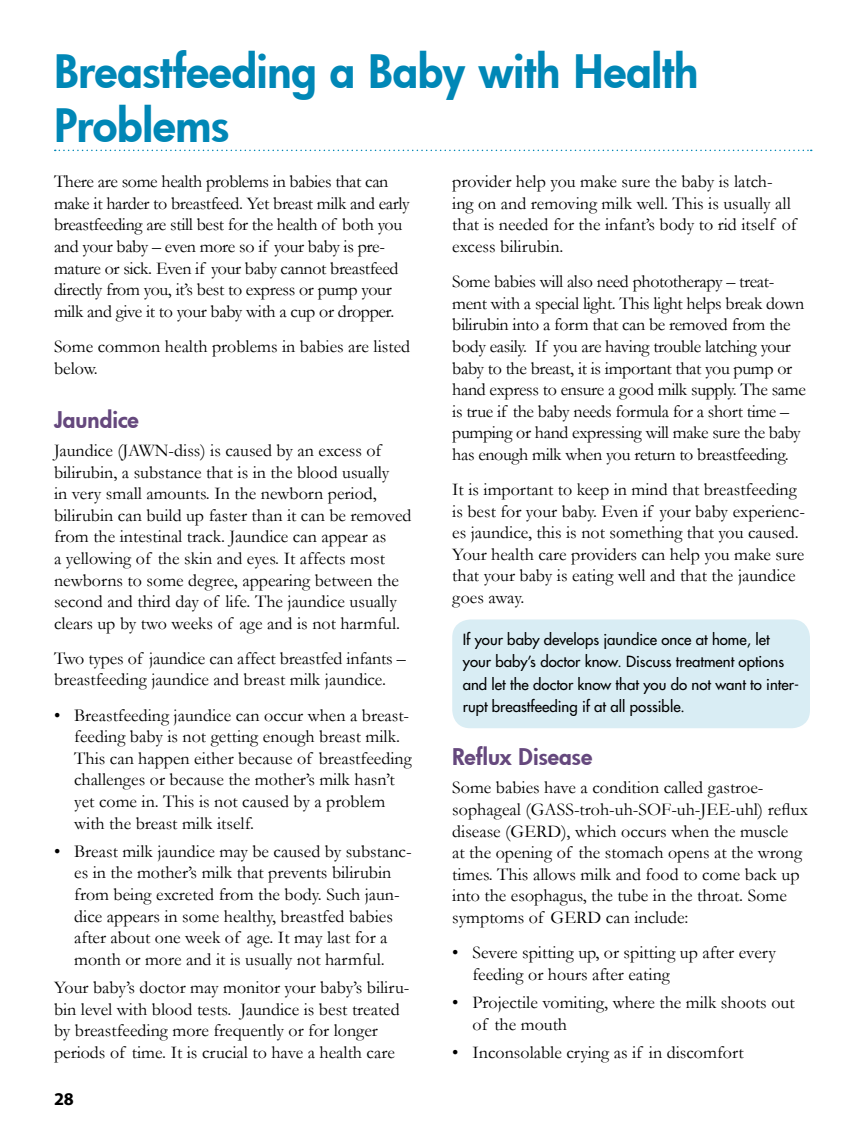
<style>
.page{position:relative;width:864px;height:1134px;background:#fff}
.page>*{position:absolute;margin:0;border:0;box-sizing:border-box;transform-origin:0 0}
.t1{font:800 45px/54px "Futura";letter-spacing:-.005em;color:#0087b6}
.Subhead_2{font:800 22.5px "Futura";color:#65487d}
.Body{font:18px/21.6px "Garamond";color:#000}
.Body-2{font:18px/21.6px "Garamond";letter-spacing:-.02em;color:#000}
.Bullet{font:18px/21.6px "Garamond";color:#000}
.t2{font:700 18px "Myriad";color:#000}
.t3{font:15px/22.5px "Futura";color:#000}
</style>
<div class="page">
<svg style="left:55px;top:150px;width:757px;height:1px"></svg>
<div style="left:452px;top:620px;width:358px;height:108px;background:#d9edf4;border-radius:18px"></div>
<h1 class="t1" style="left:54px;top:44px;width:646px">Breastfeeding a Baby with health<br>Problems</h1>
<p class="Body-2" style="left:54px;top:170px;width:357px">There are some health problems in babies that can make it harder to breastfeed. Yet breast milk and early breastfeeding are still best for the health of both you and your baby – even more so if your baby is pre&shy;mature or sick. Even if your baby cannot breastfeed directly from you, it’s best to express or pump your milk and give it to your baby with a cup or dropper.</p>
<p class="Body" style="left:54px;top:335px;width:358px">Some common health problems in babies are listed below.</p>
<p class="Subhead_2" style="left:54px;top:404px;width:86px">Jaundice</p>
<p class="Body" style="left:54px;top:439px;width:359px">Jaundice (JAWN-diss) is caused by an excess of bilirubin, a substance that is in the blood usually<br>in very small amounts. In the newborn period, bilirubin can build up faster than it can be removed from the intestinal track. Jaundice can appear as<br>a yellowing of the skin and eyes. It affects most newborns to some degree, appearing between the second and third day of life. The jaundice usually clears up by two weeks of age and is not harmful.</p>
<p class="Body" style="left:54px;top:647px;width:353px">Two types of jaundice can affect breastfed infants – breastfeeding jaundice and breast milk jaundice.</p>
<p class="Bullet" style="left:74px;top:704px;width:339px;text-indent:-20px">• Breastfeeding jaundice can occur when a breast&shy;feeding baby is not getting enough breast milk.<br>This can happen either because of breastfeeding challenges or because the mother’s milk hasn’t yet come in. This is not caused by a problem with the breast milk itself.</p>
<p class="Bullet" style="left:54px;top:840px;width:359px;text-align:center">• Breast milk jaundice may be caused by substanc&shy;es in the mother’s milk that prevents bilirubin<br>from being excreted from the body. Such jaun&shy;dice appears in some healthy, breastfed babies<br>after about one week of age. It may last for a month or more and it is usually not harmful.</p>
<p class="Body" style="left:54px;top:976px;width:357px">Your baby’s doctor may monitor your baby’s biliru&shy;bin level with blood tests. Jaundice is best treated by breastfeeding more frequently or for longer periods of time. It is crucial to have a health care</p>
<p class="Body" style="left:452px;top:170px;width:346px">provider help you make sure the baby is latch&shy;ing on and removing milk well. This is usually all that is needed for the infant’s body to rid itself of excess bilirubin.</p>
<p class="Body-2" style="left:452px;top:270px;width:355px">Some babies will also need phototherapy – treat&shy;ment with a special light. This light helps break down bilirubin into a form that can be removed from the body easily. If you are having trouble latching your baby to the breast, it is important that you pump or hand express to ensure a good milk supply. The same is true if the baby needs formula for a short time – pumping or hand expressing will make sure the baby has enough milk when you return to breastfeeding.</p>
<p class="Body" style="left:452px;top:478px;width:354px">It is important to keep in mind that breastfeeding is best for your baby. Even if your baby experienc&shy;es jaundice, this is not something that you caused.<br>Your health care providers can help you make sure that your baby is eating well and that the jaundice goes away.</p>
<p class="t3" style="left:463px;top:628px;width:338px">If your baby develops jaundice once at home, let your baby’s doctor know. Discuss treatment options and let the doctor know that you do not want to inter&shy;rupt breastfeeding if at all possible.</p>
<p class="Subhead_2" style="left:452px;top:742px;width:142px">Reflux Disease</p>
<p class="Body" style="left:452px;top:777px;width:357px">Some babies have a condition called gastroe&shy;sophageal (GASS-troh-uh-SOF-uh-JEE-uhl) reflux disease (GERD), which occurs when the muscle<br>at the opening of the stomach opens at the wrong times. This allows milk and food to come back up into the esophagus, the tube in the throat. Some symptoms of GERD can include:</p>
<p class="Bullet" style="left:472px;top:941px;width:305px;text-indent:-20px">• Severe spitting up, or spitting up after every feeding or hours after eating</p>
<p class="Bullet" style="left:472px;top:991px;width:324px;text-indent:-20px">• Projectile vomiting, where the milk shoots out of the mouth</p>
<p class="Bullet" style="left:452px;top:1041px;width:293px">• Inconsolable crying as if in discomfort</p>
<p class="t2" style="left:54px;top:1090px;width:21px">28</p>
</div>
